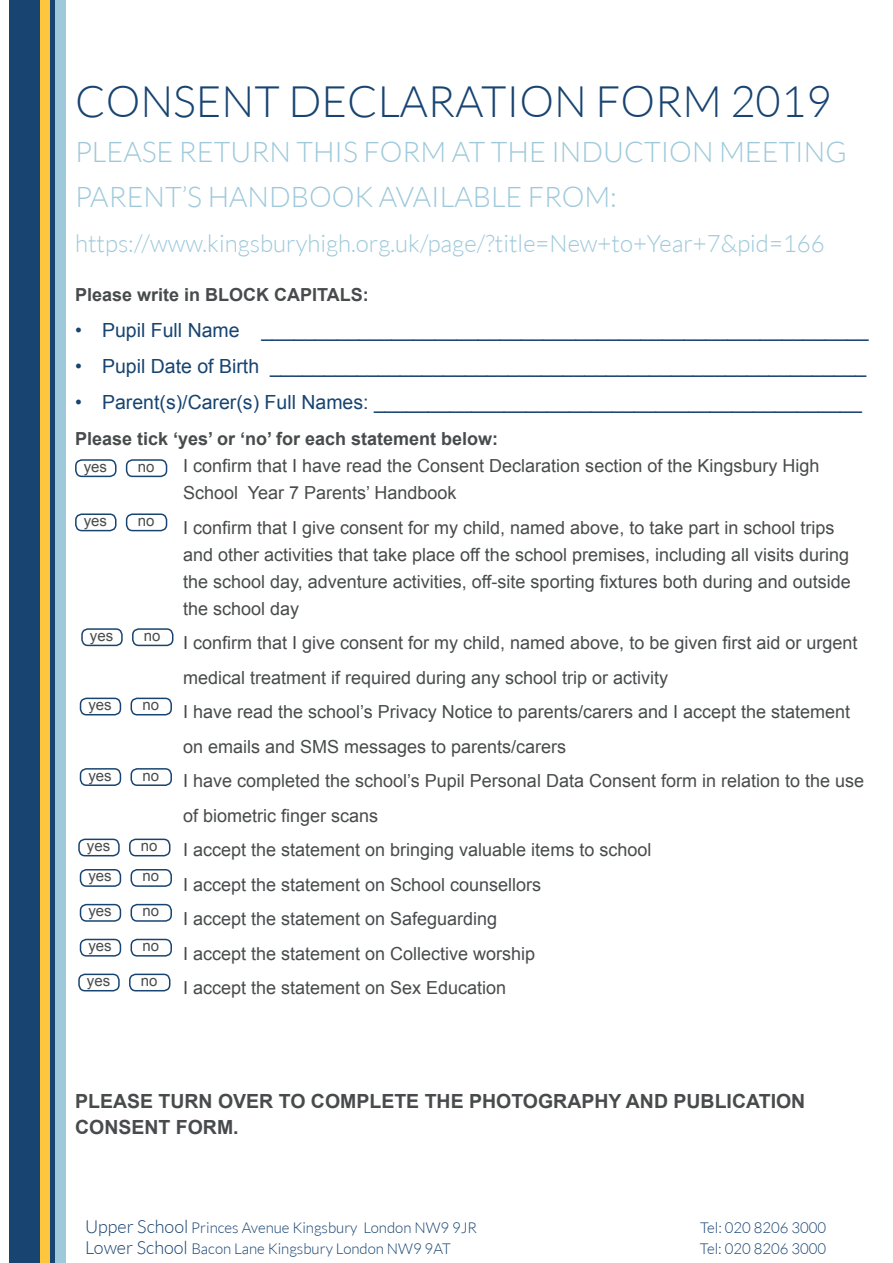
<style>
.page{position:relative;width:893px;height:1263px;background:#fff}
.page>*{position:absolute;margin:0;border:0;box-sizing:border-box;transform-origin:0 0}
.t1{font:300 43.5px "Lato";color:#184471}
.t2{font:300 28.5px "Lato";color:#9dc9db}
.t3{font:300 24px "Lato";color:#9dc9db}
.t4{font:19.5px "Arial";color:#184471}
.t5{font:700 19.5px "Arial";color:#484b4c}
.t6{font:18px/34.5px "Arial";color:#484b4c}
.t7{font:700 18px "Arial";color:#484b4c}
.t8{font:300 15px "Lato";color:#184471}
.t9{font:15px "Arial";color:#484b4c}
.s1{font-size:18px}
</style>
<div class="page">
<div style="left:10px;top:0;width:30px;height:1263px;background:#184471"></div>
<div style="left:40px;top:0;width:10px;height:1263px;background:#fec63d"></div>
<div style="left:50px;top:0;width:5px;height:1263px;background:#184471"></div>
<div style="left:55px;top:0;width:10px;height:1263px;background:#9dc9db"></div>
<div style="left:75px;top:459px;width:42px;height:18px;border:2px solid #184471;border-radius:6px"></div>
<div style="left:126px;top:459px;width:41px;height:18px;border:2px solid #184471;border-radius:6px"></div>
<div style="left:75px;top:513px;width:42px;height:18px;border:2px solid #184471;border-radius:6px"></div>
<div style="left:126px;top:513px;width:41px;height:18px;border:2px solid #184471;border-radius:6px"></div>
<div style="left:81px;top:628px;width:42px;height:18px;border:2px solid #184471;border-radius:6px"></div>
<div style="left:132px;top:628px;width:41px;height:18px;border:2px solid #184471;border-radius:6px"></div>
<div style="left:80px;top:698px;width:41px;height:17px;border:2px solid #184471;border-radius:6px"></div>
<div style="left:131px;top:698px;width:41px;height:17px;border:2px solid #184471;border-radius:6px"></div>
<div style="left:80px;top:768px;width:41px;height:18px;border:2px solid #184471;border-radius:6px"></div>
<div style="left:131px;top:768px;width:41px;height:18px;border:2px solid #184471;border-radius:6px"></div>
<div style="left:78px;top:838px;width:42px;height:18px;border:2px solid #184471;border-radius:6px"></div>
<div style="left:129px;top:838px;width:41px;height:18px;border:2px solid #184471;border-radius:6px"></div>
<div style="left:80px;top:869px;width:41px;height:18px;border:2px solid #184471;border-radius:6px"></div>
<div style="left:131px;top:869px;width:41px;height:18px;border:2px solid #184471;border-radius:6px"></div>
<div style="left:80px;top:904px;width:41px;height:18px;border:2px solid #184471;border-radius:6px"></div>
<div style="left:131px;top:904px;width:41px;height:18px;border:2px solid #184471;border-radius:6px"></div>
<div style="left:80px;top:939px;width:41px;height:17px;border:2px solid #184471;border-radius:6px"></div>
<div style="left:131px;top:939px;width:41px;height:17px;border:2px solid #184471;border-radius:6px"></div>
<div style="left:78px;top:973px;width:42px;height:18px;border:2px solid #184471;border-radius:6px"></div>
<div style="left:129px;top:973px;width:41px;height:18px;border:2px solid #184471;border-radius:6px"></div>
<p class="t1" style="left:75px;top:78px;width:758px">CONSENT DECLARATION FORM 2019</p>
<p class="t2" style="left:75px;top:136px;width:773px">PLEASE RETURN THIS FORM AT THE INDUCTION MEETING</p>
<p class="t2" style="left:75px;top:181px;width:543px">PARENT’S HANDBOOK AVAILABLE FROM:</p>
<p class="t3" style="left:75px;top:230px;width:751px">https://www.kingsburyhigh.org.uk/page/?title=New+to+Year+7&amp;pid=166</p>
<p class="t7" style="left:75px;top:283px;width:295px">Please write in BLOCK CAPITALS:</p>
<p class="t4" style="left:75px;top:318px;width:795px">• Pupil Full Name ________________________________________________________</p>
<p class="t4" style="left:75px;top:354px;width:793px">• Pupil Date of Birth _______________________________________________________</p>
<p class="t4" style="left:75px;top:390px;width:788px">• Parent(s)/Carer(s) Full Names: _____________________________________________</p>
<p class="t7" style="left:75px;top:427px;width:425px">Please tick ‘yes’ or ‘no’ for each statement below:</p>
<p class="t6" style="left:183px;top:453px;width:638px;line-height:27px">I confirm that I have read the Consent Declaration section of the Kingsbury High<br>School Year 7 Parents’ Handbook</p>
<p class="t6" style="left:183px;top:510px;width:653px">I confirm that I give consent for my child, named above, to take part in school trips</p>
<p class="t6" style="left:183px;top:537px;width:667px">and other activities that take place off the school premises, including all visits during</p>
<p class="t6" style="left:183px;top:564px;width:669px">the school day, adventure activities, off-site sporting fixtures both during and outside</p>
<p class="t6" style="left:183px;top:591px;width:118px">the school day</p>
<p class="t6" style="left:183px;top:626px;width:676px">I confirm that I give consent for my child, named above, to be given first aid or urgent medical treatment if required during any school trip or activity</p>
<p class="t6" style="left:183px;top:695px;width:669px">I have read the school’s Privacy Notice to parents/carers and I accept the statement on emails and SMS messages to parents/carers</p>
<p class="t6" style="left:183px;top:764px;width:683px">I have completed the school’s Pupil Personal Data Consent form in relation to the use of biometric finger scans</p>
<p class="t6" style="left:183px;top:833px;width:470px">I accept the statement on bringing valuable items to school</p>
<p class="t6" style="left:183px;top:867px;width:360px">I accept the statement on School counsellors</p>
<p class="t6" style="left:183px;top:902px;width:316px">I accept the statement on Safeguarding</p>
<p class="t6" style="left:183px;top:936px;width:354px">I accept the statement on Collective worship</p>
<p class="t6" style="left:183px;top:971px;width:325px">I accept the statement on Sex Education</p>
<p class="t9" style="left:84px;top:457px;width:25px">yes</p>
<p class="t9" style="left:138px;top:457px;width:18px">no</p>
<p class="t9" style="left:84px;top:511px;width:25px">yes</p>
<p class="t9" style="left:138px;top:511px;width:18px">no</p>
<p class="t9" style="left:90px;top:626px;width:25px">yes</p>
<p class="t9" style="left:144px;top:626px;width:18px">no</p>
<p class="t9" style="left:88px;top:695px;width:25px">yes</p>
<p class="t9" style="left:142px;top:695px;width:18px">no</p>
<p class="t9" style="left:88px;top:765px;width:25px">yes</p>
<p class="t9" style="left:142px;top:765px;width:18px">no</p>
<p class="t9" style="left:87px;top:836px;width:25px">yes</p>
<p class="t9" style="left:141px;top:836px;width:18px">no</p>
<p class="t9" style="left:88px;top:866px;width:25px">yes</p>
<p class="t9" style="left:142px;top:866px;width:18px">no</p>
<p class="t9" style="left:88px;top:901px;width:25px">yes</p>
<p class="t9" style="left:142px;top:901px;width:18px">no</p>
<p class="t9" style="left:88px;top:936px;width:25px">yes</p>
<p class="t9" style="left:142px;top:936px;width:18px">no</p>
<p class="t9" style="left:87px;top:971px;width:25px">yes</p>
<p class="t9" style="left:141px;top:971px;width:18px">no</p>
<p class="t5" style="left:75px;top:1088px;width:732px">PLEASE TURN OVER TO COMPLETE THE PHOTOGRAPHY AND PUBLICATION</p>
<p class="t5" style="left:75px;top:1114px;width:165px">CONSENT FORM.</p>
<p class="t8" style="left:85px;top:1219px;width:394px"><span class="s1">Upper School</span> Princes Avenue Kingsbury London NW9 9JR</p>
<p class="t8" style="left:700px;top:1219px;width:128px">Tel: 020 8206 3000</p>
<p class="t8" style="left:85px;top:1240px;width:367px"><span class="s1">Lower School</span> Bacon Lane Kingsbury London NW9 9AT</p>
<p class="t8" style="left:700px;top:1240px;width:128px">Tel: 020 8206 3000</p>
</div>
